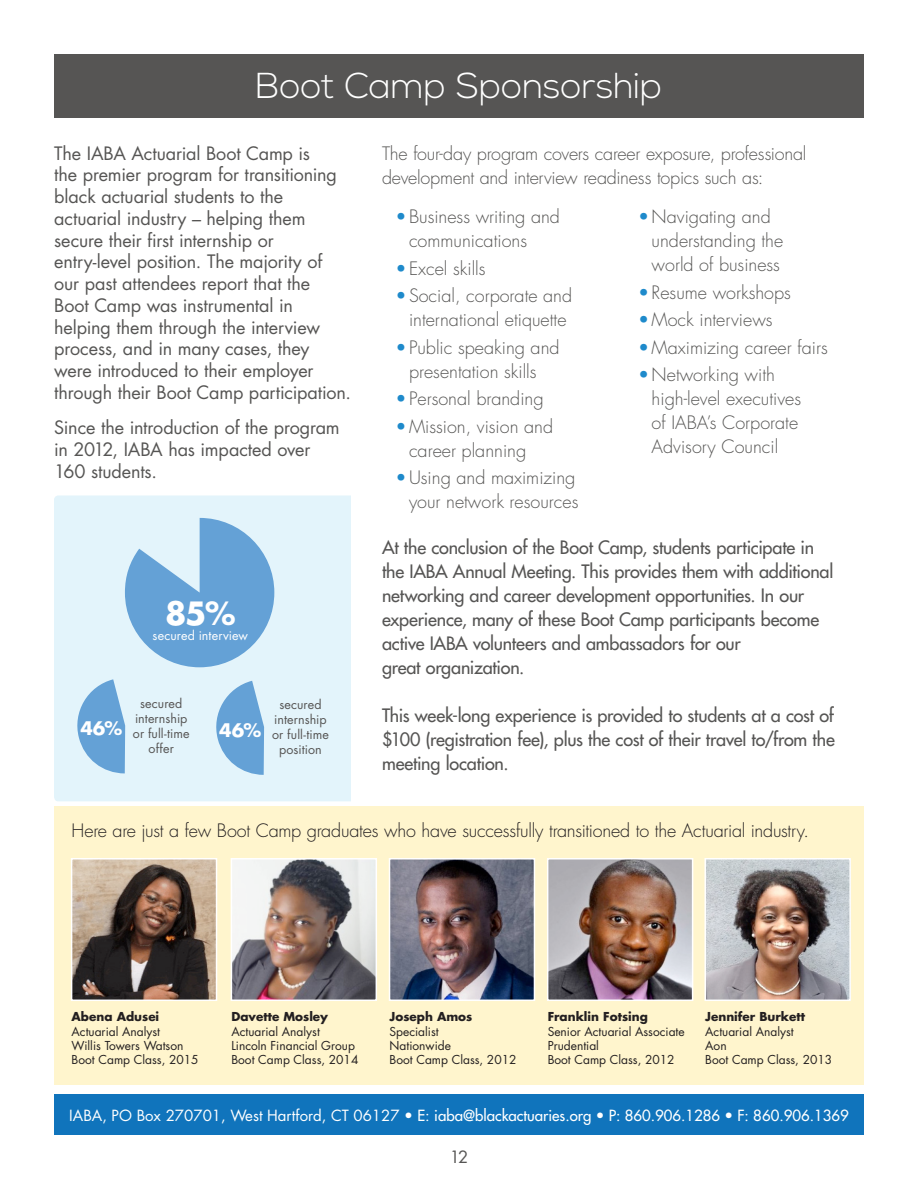
<style>
.page{position:relative;width:918px;height:1188px;background:#fff}
.page>*{position:absolute;margin:0;border:0;box-sizing:border-box;transform-origin:0 0}
.Underlined_Green{font:300 36px "Nexa";letter-spacing:-.005em;color:#fff}
.t1{font:700 31.2px "Futura Std";color:#fff}
.t2{font:700 18.3px "Futura Std";color:#fff}
.t3{font:300 18px/24px "Futura Std";color:#565554}
.t4{font:18px/21.8px "Futura Std";letter-spacing:-.005em;color:#565554}
.t5{font:500 18px/24px "Futura Std";letter-spacing:-.01em;color:#565554}
.t6{font:300 18px "Futura Std";letter-spacing:-.015em;color:#231f20}
.t7{font:16.5px "Futura Std";color:#565554}
.t8{font:500 15px "Futura Std";color:#fff}
.t9{font:12.45px/15px "Futura Std";letter-spacing:.005em;color:#565554;text-align:center}
.t10{font:12.45px "Futura Std";letter-spacing:.005em;color:#fff}
.t11{font:12px/14.4px "Futura Std";color:#231f20}
.t12{font:700 12px "Futura Std";color:#231f20}
.s1{color:#1e8acb}
.s2{font-weight:400}
</style>
<div class="page">
<div style="left:54px;top:806px;width:810px;height:278px;background:#fff5cd"></div>
<div style="left:54px;top:54px;width:810px;height:63px;background:#565554"></div>
<img style="left:74px;top:861px;width:140px;height:137px">
<div style="left:71px;top:858px;width:146px;height:143px;border:2px solid #fff"></div>
<img style="left:234px;top:861px;width:140px;height:137px">
<div style="left:231px;top:858px;width:146px;height:143px;border:2px solid #fff"></div>
<img style="left:392px;top:861px;width:140px;height:137px">
<div style="left:389px;top:858px;width:146px;height:143px;border:2px solid #fff"></div>
<img style="left:550px;top:861px;width:140px;height:137px">
<div style="left:547px;top:858px;width:146px;height:143px;border:2px solid #fff"></div>
<img style="left:707px;top:861px;width:141px;height:137px">
<div style="left:704px;top:858px;width:147px;height:143px;border:2px solid #fff"></div>
<div style="left:54px;top:495px;width:297px;height:306px;background:#e3f4fb"></div>
<svg style="left:125px;top:518px;width:149px;height:149px;background:#8dbce2"></svg>
<svg style="left:72px;top:679px;width:53px;height:94px;background:#8fbde2"></svg>
<svg style="left:211px;top:681px;width:53px;height:94px;background:#8ebde2"></svg>
<div style="left:54px;top:1094px;width:810px;height:41px;background:#1074bc"></div>
<p class="Underlined_Green" style="left:255px;top:65px;width:409px">Boot Camp Sponsorship</p>
<p class="t4" style="left:54px;top:142px;width:298px">The IABA Actuarial Boot Camp is<br>the premier program for transitioning black actuarial students to the actuarial industry – helping them secure their first internship or entry-level position. The majority of our past attendees report that the<br>Boot Camp was instrumental in helping them through the interview process, and in many cases, they were introduced to their employer through their Boot Camp participation.</p>
<p class="t4" style="left:54px;top:417px;width:287px">Since the introduction of the program in 2012, IABA has impacted over<br>160 students.</p>
<p class="t3" style="left:382px;top:142px;width:426px">The four-day program covers career exposure, professional development and interview readiness topics such as:</p>
<p class="t3" style="left:409px;top:205px;width:153px;text-indent:-14px"><span class="s1">•</span>Business writing and communications</p>
<p class="t3" style="left:396px;top:257px;width:92px"><span class="s1">•</span>Excel skills</p>
<p class="t3" style="left:396px;top:284px;width:178px;text-align:center"><span class="s1">•</span>Social, corporate and international etiquette</p>
<p class="t3" style="left:396px;top:336px;width:166px;text-align:center"><span class="s1">•</span>Public speaking and presentation skills</p>
<p class="t3" style="left:396px;top:387px;width:150px"><span class="s1">•</span>Personal branding</p>
<p class="t3" style="left:409px;top:415px;width:146px;text-indent:-14px"><span class="s1">•</span>Mission, vision and career planning</p>
<p class="t3" style="left:396px;top:466px;width:184px;text-align:right"><span class="s1">•</span>Using and maximizing your network resources</p>
<p class="t3" style="left:652px;top:205px;width:133px;text-indent:-14px"><span class="s1">•</span>Navigating and understanding the world of business</p>
<p class="t3" style="left:638px;top:281px;width:154px"><span class="s1">•</span>Resume workshops</p>
<p class="t3" style="left:638px;top:308px;width:136px"><span class="s1">•</span>Mock interviews</p>
<p class="t3" style="left:638px;top:336px;width:191px"><span class="s1">•</span>Maximizing career fairs</p>
<p class="t3" style="left:652px;top:363px;width:151px;text-indent:-14px"><span class="s1">•</span>Networking with high-level executives of IABA’s Corporate<br>Advisory Council</p>
<p class="t1" style="left:165px;top:592px;width:72px">85%</p>
<p class="t10" style="left:153px;top:627px;width:97px">secured interview</p>
<p class="t2" style="left:80px;top:716px;width:43px">46%</p>
<p class="t9" style="left:133px;top:696px;width:58px">secured internship or full-time offer</p>
<p class="t2" style="left:219px;top:718px;width:43px">46%</p>
<p class="t9" style="left:272px;top:697px;width:58px">secured internship or full-time position</p>
<p class="t5" style="left:382px;top:536px;width:453px">At the conclusion of the Boot Camp, students participate in the IABA Annual Meeting. This provides them with additional networking and career development opportunities. In our experience, many of these Boot Camp participants become active IABA volunteers and ambassadors for our<br>great organization.</p>
<p class="t5" style="left:382px;top:704px;width:454px;text-align:justify">This week-long experience is provided to students at a cost of $100 (registration fee), plus the cost of their travel to/from the meeting location.</p>
<p class="t6" style="left:72px;top:820px;width:739px">Here are just a few Boot Camp graduates who have successfully transitioned to the Actuarial industry.</p>
<p class="t12" style="left:72px;top:1009px;width:89px">Abena Adusei</p>
<p class="t11" style="left:72px;top:1024px;width:90px">Actuarial Analyst</p>
<p class="t11" style="left:72px;top:1038px;width:113px">Willis Towers Watson</p>
<p class="t11" style="left:72px;top:1053px;width:129px">Boot Camp Class, 2015</p>
<p class="t12" style="left:231px;top:1009px;width:98px">Davette Mosley</p>
<p class="t11" style="left:231px;top:1024px;width:90px">Actuarial Analyst</p>
<p class="t11" style="left:231px;top:1038px;width:125px">Lincoln Financial Group</p>
<p class="t11" style="left:231px;top:1053px;width:129px">Boot Camp Class, 2014</p>
<p class="t12" style="left:390px;top:1009px;width:84px">Joseph Amos</p>
<p class="t11" style="left:390px;top:1024px;width:51px">Specialist</p>
<p class="t11" style="left:390px;top:1038px;width:63px">Nationwide</p>
<p class="t11" style="left:390px;top:1053px;width:129px">Boot Camp Class, 2012</p>
<p class="t12" style="left:548px;top:1009px;width:102px">Franklin Fotsing</p>
<p class="t11" style="left:548px;top:1024px;width:139px">Senior Actuarial Associate<br>Prudential</p>
<p class="t11" style="left:548px;top:1053px;width:129px">Boot Camp Class, 2012</p>
<p class="t12" style="left:705px;top:1009px;width:101px">Jennifer Burkett</p>
<p class="t11" style="left:705px;top:1024px;width:90px">Actuarial Analyst</p>
<p class="t11" style="left:705px;top:1038px;width:23px">Aon</p>
<p class="t11" style="left:705px;top:1053px;width:129px">Boot Camp Class, 2013</p>
<p class="t8" style="left:69px;top:1106px;width:781px"><span class="s2">IABA, PO Box 270701, West Hartford, CT 06127 •</span> E<span class="s2">:</span> iaba@blackactuaries.org • P: 860.906.1286 • F: 860.906.1369</p>
<p class="t7" style="left:450px;top:1146px;width:20px">12</p>
</div>
